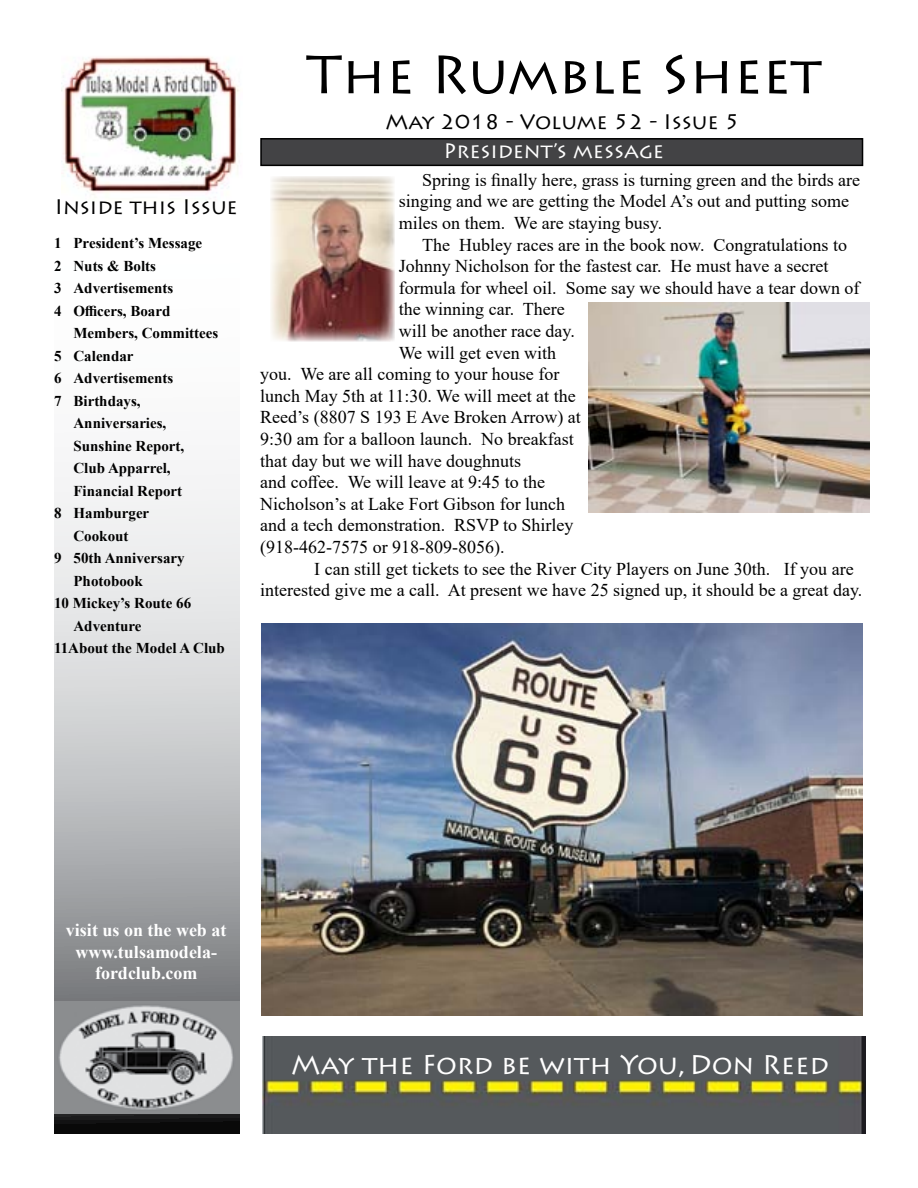
<style>
.page{position:relative;width:918px;height:1188px;background:#fff}
.page>*{position:absolute;margin:0;border:0;box-sizing:border-box;transform-origin:0 0}
.t1{font:54px "Lithos Pro";color:#000}
.t2{font:27px "Lithos Pro";color:#fff}
.t3{font:21px "Lithos Pro";color:#000}
.t4{font:21px "Lithos Pro";color:#fff}
.t5{font:18px/21.6px "Times New Roman";color:#000}
.t6{font:700 18px/21.6px "Times New Roman";color:#fff;text-align:center}
.t7{font:700 15px/22.5px "Times New Roman";color:#000}
</style>
<div class="page">
<div style="left:261px;top:139px;width:602px;height:26px;background:#434345"></div>
<div style="left:260px;top:138px;width:603px;height:28px;border:2px solid #000"></div>
<svg style="left:55px;top:474px;width:185px;height:660px;background:#bebfc1"></svg>
<img style="left:62px;top:56px;width:177px;height:139px">
<img style="left:54px;top:1001px;width:186px;height:113px">
<img style="left:270px;top:176px;width:124px;height:166px">
<img style="left:262px;top:1036px;width:603px;height:98px">
<img style="left:589px;top:302px;width:280px;height:211px">
<img style="left:261px;top:624px;width:601px;height:392px">
<p class="t3" style="left:55px;top:195px;width:184px">Inside this Issue</p>
<p class="t7" style="left:54px;top:232px;width:150px">1 President’s Message<br>2 Nuts &amp; Bolts<br>3 Advertisements<br>4 Officers, Board</p>
<p class="t7" style="left:74px;top:322px;width:146px">Members, Committees</p>
<p class="t7" style="left:54px;top:344px;width:81px">5 Calendar</p>
<p class="t7" style="left:54px;top:367px;width:121px">6 Advertisements</p>
<p class="t7" style="left:54px;top:389px;width:88px">7 Birthdays,</p>
<p class="t7" style="left:74px;top:412px;width:94px">Anniversaries,</p>
<p class="t7" style="left:74px;top:434px;width:112px">Sunshine Report,</p>
<p class="t7" style="left:74px;top:457px;width:99px">Club Apparrel,</p>
<p class="t7" style="left:74px;top:479px;width:110px">Financial Report</p>
<p class="t7" style="left:54px;top:502px;width:97px">8 Hamburger</p>
<p class="t7" style="left:74px;top:524px;width:57px">Cookout</p>
<p class="t7" style="left:54px;top:547px;width:132px">9 50th Anniversary</p>
<p class="t7" style="left:74px;top:569px;width:71px">Photobook</p>
<p class="t7" style="left:54px;top:592px;width:139px">10 Mickey’s Route 66</p>
<p class="t7" style="left:74px;top:614px;width:70px">Adventure</p>
<p class="t7" style="left:54px;top:637px;width:172px">11About the Model A Club</p>
<h1 class="t1" style="left:306px;top:44px;width:516px">The Rumble Sheet</h1>
<p class="t3" style="left:385px;top:109px;width:356px">May 2018 - Volume 52 - Issue 5</p>
<p class="t4" style="left:444px;top:138px;width:222px">President’s message</p>
<p class="t5" style="left:399px;top:168px;width:463px;text-indent:24px">Spring is finally here, grass is turning green and the birds are singing and we are getting the Model A’s out and putting some miles on them. We are staying busy.</p>
<p class="t5" style="left:422px;top:233px;width:426px">The Hubley races are in the book now. Congratulations to</p>
<p class="t5" style="left:399px;top:255px;width:431px">Johnny Nicholson for the fastest car. He must have a secret</p>
<p class="t5" style="left:399px;top:276px;width:462px">formula for wheel oil. Some say we should have a tear down of</p>
<p class="t5" style="left:399px;top:298px;width:168px">the winning car. There</p>
<p class="t5" style="left:399px;top:320px;width:178px">will be another race day.</p>
<p class="t5" style="left:399px;top:341px;width:159px">We will get even with</p>
<p class="t5" style="left:260px;top:363px;width:301px">you. We are all coming to your house for</p>
<p class="t5" style="left:260px;top:384px;width:317px">lunch May 5th at 11:30. We will meet at the</p>
<p class="t5" style="left:260px;top:406px;width:322px">Reed’s (8807 S 193 E Ave Broken Arrow) at</p>
<p class="t5" style="left:260px;top:428px;width:315px">9:30 am for a balloon launch. No breakfast</p>
<p class="t5" style="left:260px;top:449px;width:262px">that day but we will have doughnuts</p>
<p class="t5" style="left:260px;top:471px;width:287px">and coffee. We will leave at 9:45 to the</p>
<p class="t5" style="left:260px;top:492px;width:306px">Nicholson’s at Lake Fort Gibson for lunch</p>
<p class="t5" style="left:260px;top:514px;width:315px">and a tech demonstration. RSVP to Shirley</p>
<p class="t5" style="left:260px;top:536px;width:246px">(918-462-7575 or 918-809-8056).</p>
<p class="t5" style="left:314px;top:557px;width:541px">I can still get tickets to see the River City Players on June 30th. If you are</p>
<p class="t5" style="left:260px;top:579px;width:604px">interested give me a call. At present we have 25 signed up, it should be a great day.</p>
<p class="t6" style="left:66px;top:919px;width:162px">visit us on the web at www.tulsamodela&shy;fordclub.com</p>
<h2 class="t2" style="left:291px;top:1049px;width:539px">May the Ford be with You, Don Reed</h2>
</div>
